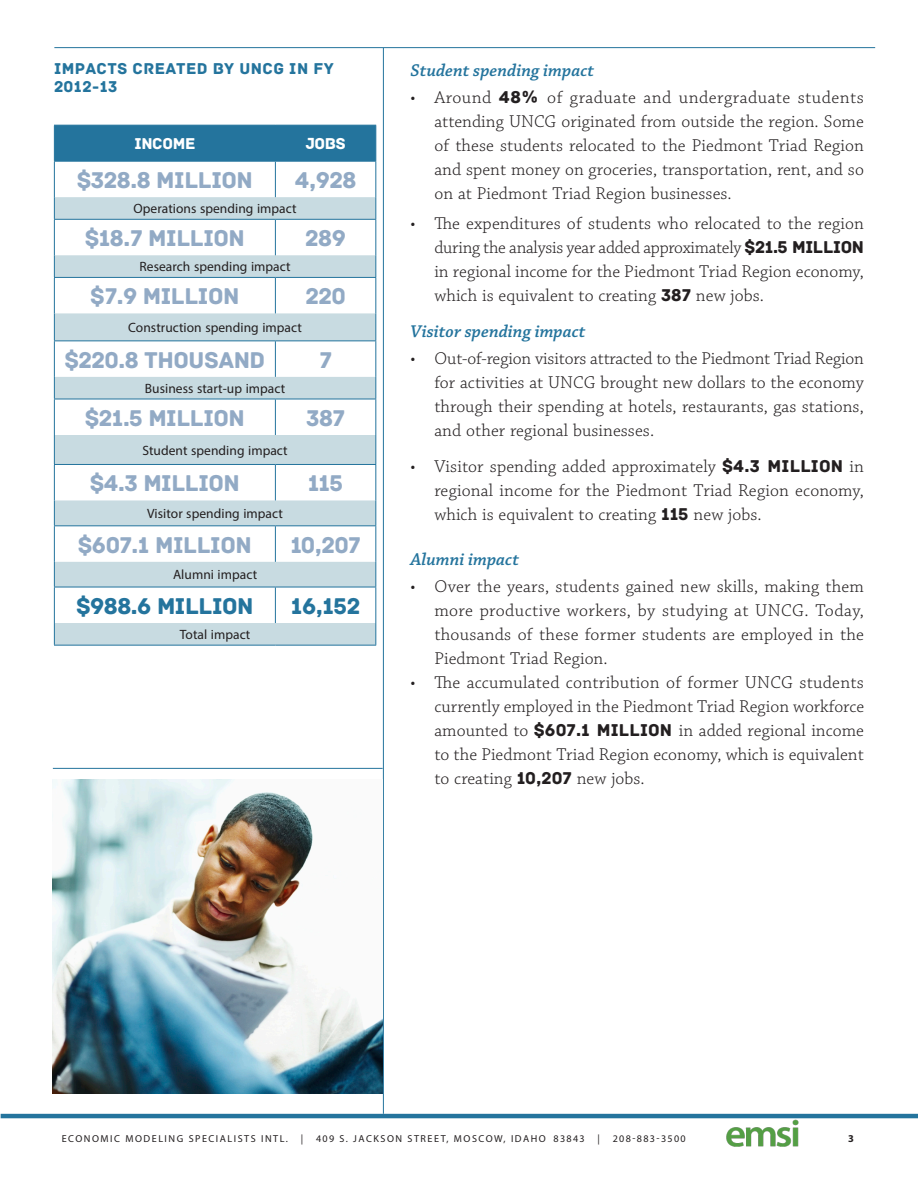
<style>
.page{position:relative;width:918px;height:1188px;background:#fff}
.page>*{position:absolute;margin:0;border:0;box-sizing:border-box;transform-origin:0 0}
.Table_normal_right{font:24px "Archive";letter-spacing:-.02em;color:#92aac5}
.Table_normal_right-2{font:24px "Archive";letter-spacing:-.02em;color:#24749d}
.t1{font:300 18px/24px "Chaparral Pro";letter-spacing:.005em;color:#231f20;text-align:justify}
.Heading_3{font:italic 600 18px "Chaparral Pro";letter-spacing:.005em;color:#24749d}
.Table_Title_no_line{font:16.5px/18px "Archive";letter-spacing:.025em;color:#24749d}
.Table_normal_right-3{font:16.5px "Archive";letter-spacing:-.02em;color:#fff}
.side_text{font:13.5px "Myriad Pro";letter-spacing:.005em;color:#231f20}
.t2{font:700 10.5px "Myriad Pro";color:#231f20}
.t3{font:10.2px "Myriad Pro";letter-spacing:.15em;color:#231f20}
.t4{font:10.2px "Myriad Pro";letter-spacing:.13em;color:#231f20}
.s1{font-family:"Archive";font-weight:400}
</style>
<div class="page">
<img style="left:726px;top:1120px;width:73px;height:27px">
<hr style="left:1px;top:1114px;width:917px;height:4px;background:#24749d">
<hr style="left:383px;top:48px;width:1px;height:1066px;background:#24749d">
<hr style="left:54px;top:47px;width:821px;height:1px;background:#24749d">
<img style="left:53px;top:779px;width:330px;height:314px">
<hr style="left:53px;top:768px;width:330px;height:1px;background:#24749d">
<div style="left:55px;top:126px;width:320px;height:35px;background:#24749d"></div>
<svg style="left:55px;top:197px;width:320px;height:448px"></svg>
<hr style="left:54px;top:587px;width:1px;height:36px;background:#24749d">
<hr style="left:275px;top:587px;width:1px;height:36px;background:#24749d">
<hr style="left:375px;top:587px;width:1px;height:36px;background:#24749d">
<hr style="left:54px;top:125px;width:221px;height:1px;background:#24749d">
<hr style="left:54px;top:126px;width:1px;height:35px;background:#24749d">
<hr style="left:275px;top:125px;width:101px;height:1px;background:#24749d">
<hr style="left:275px;top:126px;width:1px;height:35px;background:#24749d">
<hr style="left:375px;top:126px;width:1px;height:35px;background:#24749d">
<hr style="left:54px;top:161px;width:221px;height:1px;background:#24749d">
<hr style="left:54px;top:162px;width:1px;height:35px;background:#24749d">
<hr style="left:275px;top:161px;width:101px;height:1px;background:#24749d">
<hr style="left:275px;top:162px;width:1px;height:35px;background:#24749d">
<hr style="left:375px;top:162px;width:1px;height:35px;background:#24749d">
<hr style="left:54px;top:277px;width:221px;height:1px;background:#24749d">
<hr style="left:54px;top:278px;width:1px;height:35px;background:#24749d">
<hr style="left:275px;top:277px;width:101px;height:1px;background:#24749d">
<hr style="left:275px;top:278px;width:1px;height:35px;background:#24749d">
<hr style="left:375px;top:278px;width:1px;height:35px;background:#24749d">
<hr style="left:54px;top:340px;width:221px;height:1px;background:#24749d">
<hr style="left:54px;top:341px;width:1px;height:36px;background:#24749d">
<hr style="left:275px;top:340px;width:101px;height:1px;background:#24749d">
<hr style="left:275px;top:341px;width:1px;height:36px;background:#24749d">
<hr style="left:375px;top:341px;width:1px;height:36px;background:#24749d">
<hr style="left:54px;top:399px;width:221px;height:1px;background:#24749d">
<hr style="left:275px;top:399px;width:101px;height:1px;background:#24749d">
<hr style="left:54px;top:464px;width:221px;height:1px;background:#24749d">
<hr style="left:275px;top:464px;width:101px;height:1px;background:#24749d">
<hr style="left:54px;top:525px;width:221px;height:1px;background:#24749d">
<hr style="left:275px;top:525px;width:101px;height:1px;background:#24749d">
<hr style="left:54px;top:587px;width:221px;height:1px;background:#24749d">
<hr style="left:275px;top:587px;width:101px;height:1px;background:#24749d">
<hr style="left:54px;top:645px;width:221px;height:1px;background:#24749d">
<hr style="left:275px;top:645px;width:101px;height:1px;background:#24749d">
<hr style="left:54px;top:526px;width:1px;height:36px;background:#24749d">
<hr style="left:275px;top:526px;width:1px;height:36px;background:#24749d">
<hr style="left:375px;top:526px;width:1px;height:36px;background:#24749d">
<hr style="left:54px;top:219px;width:221px;height:1px;background:#24749d">
<hr style="left:275px;top:219px;width:101px;height:1px;background:#24749d">
<hr style="left:54px;top:465px;width:1px;height:35px;background:#24749d">
<hr style="left:275px;top:465px;width:1px;height:35px;background:#24749d">
<hr style="left:375px;top:465px;width:1px;height:35px;background:#24749d">
<svg style="left:54px;top:500px;width:1px;height:25px"></svg>
<svg style="left:375px;top:500px;width:1px;height:25px"></svg>
<svg style="left:54px;top:197px;width:1px;height:22px"></svg>
<svg style="left:375px;top:197px;width:1px;height:22px"></svg>
<hr style="left:54px;top:220px;width:1px;height:35px;background:#24749d">
<hr style="left:275px;top:220px;width:1px;height:35px;background:#24749d">
<hr style="left:375px;top:220px;width:1px;height:35px;background:#24749d">
<svg style="left:54px;top:255px;width:1px;height:22px"></svg>
<svg style="left:375px;top:255px;width:1px;height:22px"></svg>
<svg style="left:54px;top:313px;width:1px;height:27px"></svg>
<svg style="left:375px;top:313px;width:1px;height:27px"></svg>
<svg style="left:54px;top:377px;width:1px;height:22px"></svg>
<svg style="left:375px;top:377px;width:1px;height:22px"></svg>
<hr style="left:54px;top:399px;width:1px;height:36px;background:#24749d">
<hr style="left:275px;top:399px;width:1px;height:36px;background:#24749d">
<hr style="left:375px;top:399px;width:1px;height:36px;background:#24749d">
<svg style="left:54px;top:435px;width:1px;height:29px"></svg>
<svg style="left:375px;top:435px;width:1px;height:29px"></svg>
<svg style="left:54px;top:562px;width:1px;height:25px"></svg>
<svg style="left:375px;top:562px;width:1px;height:25px"></svg>
<svg style="left:54px;top:623px;width:1px;height:22px"></svg>
<svg style="left:375px;top:623px;width:1px;height:22px"></svg>
<p class="Table_Title_no_line" style="left:54px;top:60px;width:281px">IMPACTS CREATED BY UNCG IN FY<br>2012-13</p>
<p class="Table_normal_right-3" style="left:134px;top:134px;width:63px">INCOME</p>
<p class="Table_normal_right-3" style="left:305px;top:134px;width:42px">JOBS</p>
<p class="Table_normal_right" style="left:77px;top:166px;width:178px">$328.8 MILLION</p>
<p class="Table_normal_right" style="left:295px;top:166px;width:63px">4,928</p>
<p class="side_text" style="left:134px;top:200px;width:165px">Operations spending impact</p>
<p class="Table_normal_right" style="left:85px;top:224px;width:162px">$18.7 MILLION</p>
<p class="Table_normal_right" style="left:305px;top:224px;width:42px">289</p>
<p class="side_text" style="left:140px;top:259px;width:153px">Research spending impact</p>
<p class="Table_normal_right" style="left:90px;top:282px;width:151px">$7.9 MILLION</p>
<p class="Table_normal_right" style="left:305px;top:282px;width:42px">220</p>
<p class="side_text" style="left:128px;top:319px;width:175px">Construction spending impact</p>
<p class="Table_normal_right" style="left:65px;top:346px;width:202px">$220.8 THOUSAND</p>
<p class="Table_normal_right" style="left:319px;top:346px;width:14px">7</p>
<p class="side_text" style="left:145px;top:380px;width:142px">Business start-up impact</p>
<p class="Table_normal_right" style="left:85px;top:404px;width:162px">$21.5 MILLION</p>
<p class="Table_normal_right" style="left:306px;top:404px;width:40px">387</p>
<p class="side_text" style="left:142px;top:442px;width:147px">Student spending impact</p>
<p class="Table_normal_right" style="left:90px;top:469px;width:152px">$4.3 MILLION</p>
<p class="Table_normal_right" style="left:308px;top:469px;width:37px">115</p>
<p class="side_text" style="left:147px;top:505px;width:137px">Visitor spending impact</p>
<p class="Table_normal_right" style="left:78px;top:531px;width:175px">$607.1 MILLION</p>
<p class="Table_normal_right" style="left:290px;top:531px;width:72px">10,207</p>
<p class="side_text" style="left:173px;top:567px;width:86px">Alumni impact</p>
<p class="Table_normal_right-2" style="left:76px;top:592px;width:179px">$988.6 MILLION</p>
<p class="Table_normal_right-2" style="left:291px;top:592px;width:71px">16,152</p>
<p class="side_text" style="left:180px;top:626px;width:72px">Total impact</p>
<p class="Heading_3" style="left:410px;top:60px;width:185px">Student spending impact</p>
<p class="t1" style="left:434px;top:86px;width:431px;text-indent:-24px">• Around <span class="s1">48%</span> of graduate and undergraduate students attending UNCG originated from outside the region. Some of these students relocated to the Piedmont Triad Region and spent money on groceries, transportation, rent, and so on at Piedmont Triad Region businesses.</p>
<p class="t1" style="left:434px;top:212px;width:431px;text-indent:-24px">• The expenditures of students who relocated to the region during the analysis year added approximately <span class="s1">$21.5 MILLION </span>in regional income for the Piedmont Triad Region economy, which is equivalent to creating <span class="s1">387</span> new jobs.</p>
<p class="Heading_3" style="left:410px;top:321px;width:177px">Visitor spending impact</p>
<p class="t1" style="left:434px;top:347px;width:431px;text-indent:-24px">• Out-of-region visitors attracted to the Piedmont Triad Region for activities at UNCG brought new dollars to the economy through their spending at hotels, restaurants, gas stations, and other regional businesses.</p>
<p class="t1" style="left:434px;top:455px;width:431px;text-indent:-24px">• Visitor spending added approximately <span class="s1">$4.3 MILLION</span> in regional income for the Piedmont Triad Region economy, which is equivalent to creating <span class="s1">115</span> new jobs.</p>
<p class="Heading_3" style="left:410px;top:549px;width:110px">Alumni impact</p>
<p class="t1" style="left:434px;top:575px;width:431px;text-indent:-24px">• Over the years, students gained new skills, making them more productive workers, by studying at UNCG. Today, thousands of these former students are employed in the Piedmont Triad Region.</p>
<p class="t1" style="left:434px;top:671px;width:431px;text-indent:-24px">• The accumulated contribution of former UNCG students currently employed in the Piedmont Triad Region workforce amounted to <span class="s1">$607.1 MILLION</span> in added regional income to the Piedmont Triad Region economy, which is equivalent to creating <span class="s1">10,207</span> new jobs.</p>
<p class="t3" style="left:62px;top:1133px;width:228px">ECONOMIC MODELING SPECIALISTS INTL.</p>
<p class="t3" style="left:301px;top:1133px;width:4px">|</p>
<p class="t3" style="left:316px;top:1133px;width:270px">409 S. JACKSON STREET, MOSCOW, IDAHO 83843</p>
<p class="t3" style="left:598px;top:1133px;width:4px">|</p>
<p class="t4" style="left:613px;top:1133px;width:74px">208-883-3500</p>
<p class="t2" style="left:848px;top:1132px;width:7px">3</p>
</div>
